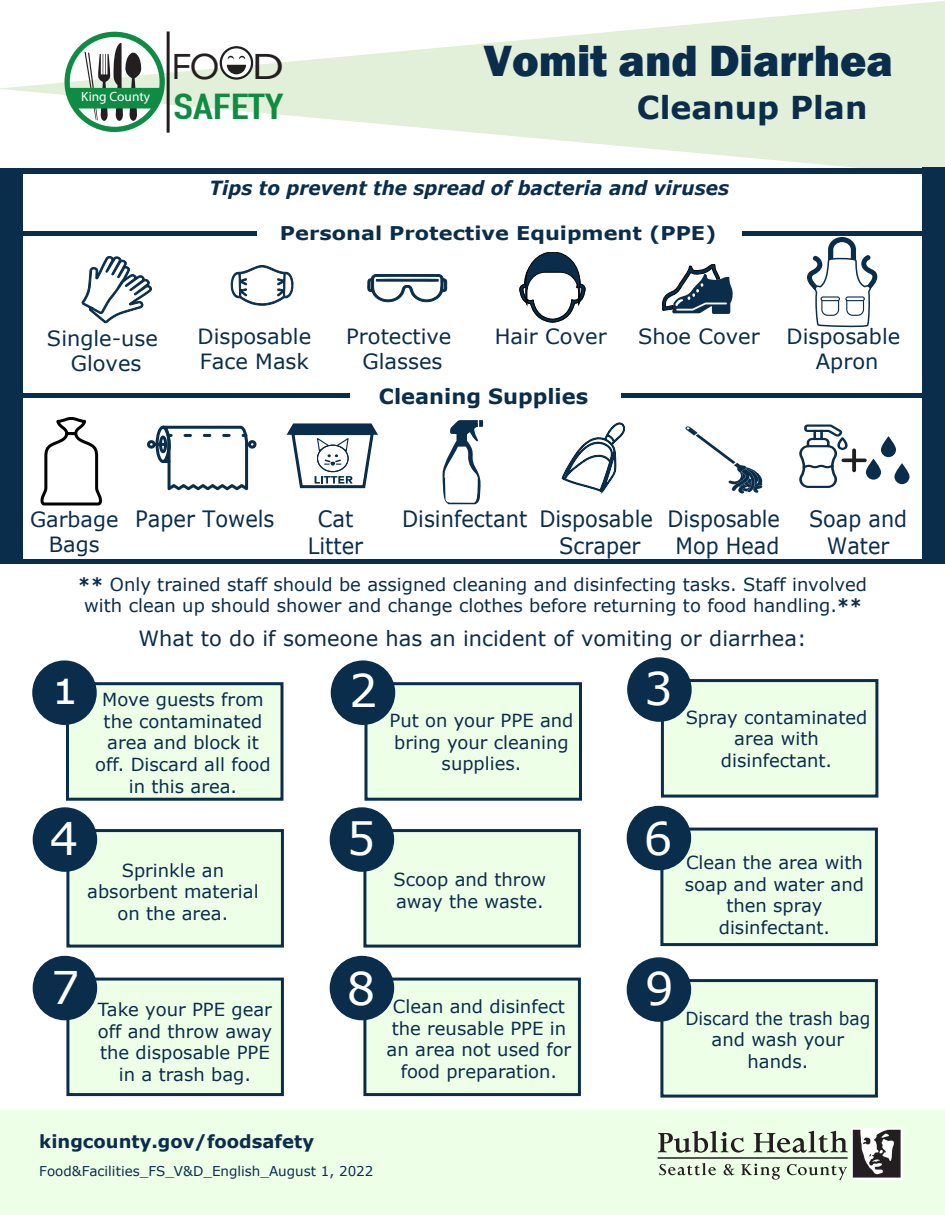
<style>
.page{position:relative;width:945px;height:1215px;background:#fff}
.page>*{position:absolute;margin:0;border:0;box-sizing:border-box;transform-origin:0 0}
.t1{font:800 45px "Franklin Gothic";color:#0a2d4b}
.t2{font:45px "Verdana";color:#fff}
.t3{font:35.55px "DIN Engschrift Std";color:#0f8c44;scale:1.36 1}
.t4{font:35.55px "Avenir";color:#231f20}
.t5{font:700 31.5px "Verdana";color:#0a2d4b}
.t6{font:22.5px/27px "Verdana";color:#0a2d4b;text-align:center;scale:.93 1}
.t7{font:22.5px/27px "Verdana";color:#0a2d4b;text-align:center;scale:.92 1}
.t8{font:21px/25.2px "Verdana";color:#0a2d4b;text-align:center}
.t9{font:700 21px "Verdana";color:#0a2d4b}
.t10{font:italic 700 19.5px "Verdana";color:#0a2d4b;scale:.95 1}
.t11{font:700 18.9px "Verdana";color:#0a2d4b;scale:1.1 1}
.t12{font:18px/21.6px "Verdana";color:#0a2d4b;text-align:center}
.t13{font:18px/21.6px "Verdana";color:#0a2d4b;text-align:center;scale:.95 1}
.t14{font:700 18px "Verdana";color:#0a2d4b}
.t15{font:13.5px "Verdana";color:#0a2d4b}
.t16{font:13.35px "Myriad Pro";color:#fff}
.s1{font-weight:700}
</style>
<div class="page">
<div style="left:147px;top:440px;width:9px;height:9px;border:3px solid #0a2d4b;border-radius:50%"></div>
<div style="left:248px;top:440px;width:9px;height:9px;border:3px solid #0a2d4b;border-radius:50%"></div>
<svg style="left:154px;top:425px;width:96px;height:66px"></svg>
<svg style="left:0;top:1px;width:945px;height:175px;fill:#e2efd9"></svg>
<svg style="left:881px;top:436px;width:15px;height:21px"></svg>
<svg style="left:866px;top:459px;width:15px;height:21px"></svg>
<svg style="left:894px;top:463px;width:16px;height:21px"></svg>
<svg style="left:799px;top:425px;width:68px;height:63px"></svg>
<div style="left:364px;top:831px;width:215px;height:115px;background:#eeffe7"></div>
<div style="left:0;top:1110px;width:945px;height:105px;background:#eeffe7"></div>
<div style="left:10px;top:168px;width:935px;height:6px;background:#0a2d4b"></div>
<div style="left:0;top:559px;width:938px;height:5px;background:#0a2d4b"></div>
<div style="left:0;top:168px;width:22px;height:394px;background:#0a2d4b"></div>
<div style="left:922px;top:168px;width:23px;height:396px;background:#0a2d4b"></div>
<div style="left:9px;top:231px;width:247px;height:5px;background:#0a2d4b"></div>
<div style="left:18px;top:393px;width:332px;height:5px;background:#0a2d4b"></div>
<div style="left:621px;top:393px;width:317px;height:5px;background:#0a2d4b"></div>
<div style="left:742px;top:231px;width:190px;height:5px;background:#0a2d4b"></div>
<svg style="left:287px;top:423px;width:91px;height:66px"></svg>
<svg style="left:40px;top:418px;width:62px;height:88px"></svg>
<svg style="left:443px;top:420px;width:40px;height:84px"></svg>
<svg style="left:561px;top:422px;width:64px;height:73px"></svg>
<svg style="left:685px;top:426px;width:78px;height:68px"></svg>
<div style="left:69px;top:981px;width:213px;height:113px;background:#eeffe7"></div>
<div style="left:66px;top:978px;width:218px;height:118px;border:3px solid #0a2d4b"></div>
<div style="left:33px;top:957px;width:63px;height:63px;background:#0a2d4b;border-radius:50%"></div>
<div style="left:33px;top:956px;width:64px;height:64px;border:2px solid #0a2d4b;border-radius:50%"></div>
<div style="left:366px;top:980px;width:212px;height:114px;background:#eeffe7"></div>
<div style="left:363px;top:978px;width:218px;height:118px;border:3px solid #0a2d4b"></div>
<div style="left:330px;top:957px;width:63px;height:63px;background:#0a2d4b;border-radius:50%"></div>
<div style="left:330px;top:956px;width:64px;height:64px;border:2px solid #0a2d4b;border-radius:50%"></div>
<div style="left:662px;top:981px;width:214px;height:115px;background:#eeffe7"></div>
<div style="left:660px;top:979px;width:218px;height:119px;border:3px solid #0a2d4b"></div>
<div style="left:627px;top:958px;width:63px;height:63px;background:#0a2d4b;border-radius:50%"></div>
<div style="left:627px;top:957px;width:64px;height:65px;border:2px solid #0a2d4b;border-radius:50%"></div>
<div style="left:363px;top:829px;width:218px;height:119px;border:3px solid #0a2d4b"></div>
<div style="left:330px;top:808px;width:63px;height:63px;background:#0a2d4b;border-radius:50%"></div>
<div style="left:330px;top:807px;width:64px;height:65px;border:2px solid #0a2d4b;border-radius:50%"></div>
<div style="left:662px;top:830px;width:214px;height:115px;background:#eeffe7"></div>
<div style="left:660px;top:828px;width:218px;height:118px;border:3px solid #0a2d4b"></div>
<div style="left:627px;top:807px;width:63px;height:63px;background:#0a2d4b;border-radius:50%"></div>
<div style="left:627px;top:806px;width:64px;height:64px;border:2px solid #0a2d4b;border-radius:50%"></div>
<div style="left:68px;top:831px;width:214px;height:114px;background:#eeffe7"></div>
<div style="left:66px;top:829px;width:218px;height:119px;border:3px solid #0a2d4b"></div>
<div style="left:33px;top:808px;width:63px;height:63px;background:#0a2d4b;border-radius:50%"></div>
<div style="left:33px;top:807px;width:64px;height:65px;border:2px solid #0a2d4b;border-radius:50%"></div>
<div style="left:68px;top:684px;width:216px;height:117px;background:#eeffe7"></div>
<div style="left:66px;top:682px;width:218px;height:119px;border:3px solid #0a2d4b"></div>
<div style="left:33px;top:661px;width:63px;height:63px;background:#0a2d4b;border-radius:50%"></div>
<div style="left:32px;top:660px;width:65px;height:65px;border:2px solid #0a2d4b;border-radius:50%"></div>
<div style="left:664px;top:681px;width:212px;height:114px;background:#eeffe7"></div>
<div style="left:661px;top:679px;width:217px;height:119px;border:3px solid #0a2d4b"></div>
<div style="left:628px;top:658px;width:63px;height:63px;background:#0a2d4b;border-radius:50%"></div>
<div style="left:627px;top:657px;width:65px;height:65px;border:2px solid #0a2d4b;border-radius:50%"></div>
<div style="left:364px;top:684px;width:216px;height:116px;background:#eeffe7"></div>
<div style="left:364px;top:682px;width:218px;height:119px;border:3px solid #0a2d4b"></div>
<div style="left:332px;top:661px;width:62px;height:63px;background:#0a2d4b;border-radius:50%"></div>
<div style="left:331px;top:660px;width:64px;height:65px;border:2px solid #0a2d4b;border-radius:50%"></div>
<div style="left:851px;top:1128px;width:52px;height:52px;background:linear-gradient(to bottom,#fff,#fff)"></div>
<svg style="left:658px;top:1130px;width:243px;height:50px"></svg>
<hr style="left:658px;top:1157px;width:190px;height:2px;background:#231f20">
<svg style="left:807px;top:237px;width:71px;height:91px"></svg>
<hr style="left:846px;top:297px;width:18px;height:4px;background:#fff;border-radius:2px">
<div style="left:845px;top:296px;width:20px;height:5px;border:1px solid #0a2d4b;border-radius:2px"></div>
<svg style="left:519px;top:252px;width:66px;height:70px"></svg>
<svg style="left:663px;top:264px;width:70px;height:50px"></svg>
<svg style="left:81px;top:256px;width:71px;height:68px"></svg>
<svg style="left:230px;top:265px;width:64px;height:41px"></svg>
<svg style="left:367px;top:274px;width:81px;height:29px"></svg>
<hr style="left:167px;top:32px;width:3px;height:101px;background:#231f20">
<svg style="left:65px;top:32px;width:100px;height:100px"></svg>
<svg style="left:221px;top:47px;width:31px;height:32px"></svg>
<div style="left:220px;top:46px;width:33px;height:34px;border:2px solid #211e1e;border-radius:50%"></div>
<svg style="left:227px;top:65px;width:19px;height:9px"></svg>
<svg style="left:228px;top:56px;width:17px;height:3px"></svg>
<p class="t16" style="left:81px;top:88px;width:70px">King County</p>
<h2 class="t4" style="left:171px;top:38px;width:114px">FO D</h2>
<h2 class="t3" style="left:173px;top:86px;width:82px">SAFETY</h2>
<h1 class="t1" style="left:483px;top:32px;width:411px">Vomit and Diarrhea</h1>
<h3 class="t5" style="left:637px;top:85px;width:232px">Cleanup Plan</h3>
<p class="t10" style="left:210px;top:174px;width:548px">Tips to prevent the spread of bacteria and viruses</p>
<p class="t11" style="left:280px;top:220px;width:398px">Personal Protective Equipment (PPE)</p>
<p class="t8" style="left:47px;top:325px;width:113px">Single-use<br>Gloves</p>
<p class="t8" style="left:198px;top:324px;width:115px;text-align:left">Disposable<br>Face Mask</p>
<p class="t8" style="left:346px;top:324px;width:107px">Protective<br>Glasses</p>
<p class="t8" style="left:787px;top:324px;width:115px">Disposable<br>Apron</p>
<p class="t8" style="left:495px;top:324px;width:113px">Hair Cover</p>
<p class="t8" style="left:638px;top:324px;width:123px">Shoe Cover</p>
<p class="t9" style="left:379px;top:382px;width:211px">Cleaning Supplies</p>
<p class="t8" style="left:30px;top:507px;width:90px">Garbage<br>Bags</p>
<p class="t6" style="left:135px;top:505px;width:151px">Paper Towels</p>
<p class="t6" style="left:308px;top:505px;width:61px">Cat<br>Litter</p>
<p class="t6" style="left:559px;top:505px;width:102px;line-height:26.4px;text-align:left;text-indent:-157px">Disinfectant Disposable<br>Scraper</p>
<p class="t7" style="left:668px;top:505px;width:124px">Disposable<br>Mop Head</p>
<p class="t7" style="left:809px;top:505px;width:108px">Soap and<br>Water</p>
<p class="t12" style="left:78px;top:573px;width:791px"><span class="s1">**</span> Only trained staff should be assigned cleaning and disinfecting tasks. Staff involved with clean up should shower and change clothes before returning to food handling.<span class="s1">**</span></p>
<p class="t8" style="left:139px;top:626px;width:670px">What to do if someone has an incident of vomiting or diarrhea:</p>
<h1 class="t2" style="left:54px;top:657px;width:24px">1</h1>
<h1 class="t2" style="left:644px;top:658px;width:30px">3</h1>
<h1 class="t2" style="left:349px;top:660px;width:30px">2</h1>
<p class="t12" style="left:95px;top:689px;width:177px">Move guests from the contaminated area and block it off. Discard all food in this area.</p>
<p class="t12" style="left:390px;top:709px;width:185px">Put on your PPE and bring your cleaning supplies.</p>
<h1 class="t2" style="left:50px;top:808px;width:30px">4</h1>
<p class="t12" style="left:87px;top:859px;width:173px">Sprinkle an absorbent material on the area.</p>
<h1 class="t2" style="left:51px;top:957px;width:30px">7</h1>
<p class="t12" style="left:98px;top:999px;width:176px">Take your PPE gear off and throw away the disposable PPE in a trash bag.</p>
<h1 class="t2" style="left:347px;top:808px;width:30px">5</h1>
<p class="t12" style="left:394px;top:869px;width:154px;text-align:left">Scoop and throw away the waste.</p>
<h1 class="t2" style="left:347px;top:958px;width:30px">8</h1>
<p class="t12" style="left:387px;top:996px;width:186px">Clean and disinfect the reusable PPE in an area not used for food preparation.</p>
<h1 class="t2" style="left:644px;top:808px;width:30px">6</h1>
<h1 class="t2" style="left:645px;top:958px;width:30px">9</h1>
<p class="t12" style="left:686px;top:706px;width:183px">Spray contaminated area with disinfectant.</p>
<p class="t12" style="left:685px;top:852px;width:181px">Clean the area with soap and water and then spray disinfectant.</p>
<p class="t13" style="left:685px;top:1007px;width:196px">Discard the trash bag and wash your hands.</p>
<p class="t14" style="left:39px;top:1129px;width:276px">kingcounty.gov/foodsafety</p>
<p class="t15" style="left:39px;top:1162px;width:336px">Food&amp;Facilities_FS_V&amp;D_English_August 1, 2022</p>
</div>
